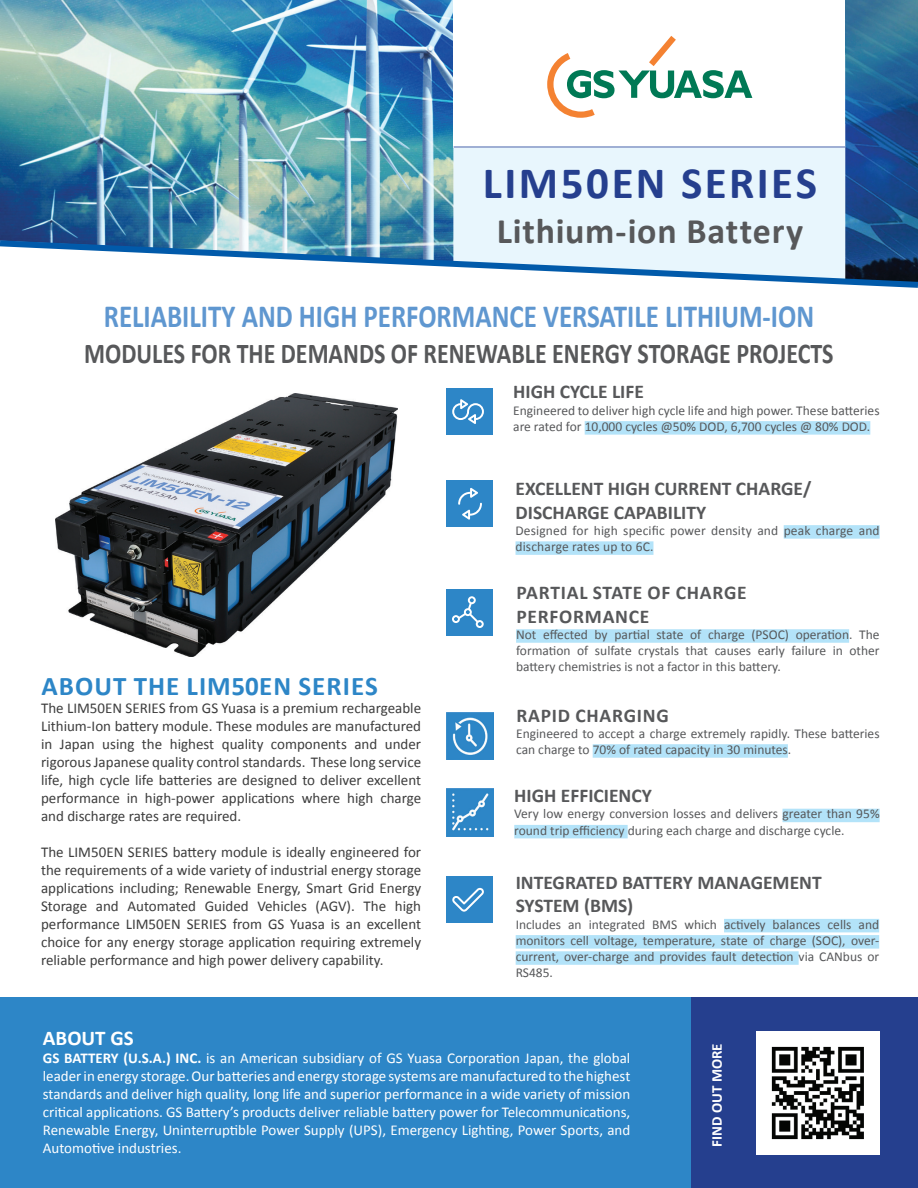
<style>
.page{position:relative;width:918px;height:1188px;background:#fff}
.page>*{position:absolute;margin:0;border:0;box-sizing:border-box;transform-origin:0 0}
.t1{font:700 45px "Calibri";letter-spacing:.055em;color:#253f8e}
.t2{font:700 36px "Calibri";letter-spacing:.02em;color:#57585a}
.t3{font:700 32.4px "Calibri";color:#5f97d0;scale:.83 1}
.t4{font:700 28.8px "Calibri";color:#57585a;scale:.83 1}
.t5{font:700 27px "Calibri";letter-spacing:.04em;color:#2d86c7}
.t6{font:700 21px "Calibri";color:#fff}
.t7{font:700 19.5px/23.4px "Calibri";color:#57585a}
.t8{font:700 19.5px/23.4px "Calibri";letter-spacing:.04em;color:#57585a}
.t9{font:15px/18px "Calibri";color:#3d3d3d;text-align:justify}
.t10{font:15px/18px "Calibri";color:#fff;text-align:justify}
.t11{font:700 15px "Calibri";color:#fff}
.t12{font:13.5px/16.2px "Calibri";color:#57585a}
.s1{font-weight:700}
</style>
<div class="page">
<img style="left:0;top:0;width:918px;height:237px">
<div style="left:724px;top:919px;width:155px;height:13px;background:#b3e3f9"></div>
<div style="left:516px;top:935px;width:363px;height:14px;background:#b3e3f9"></div>
<div style="left:516px;top:951px;width:283px;height:14px;background:#b3e3f9"></div>
<div style="left:454px;top:148px;width:391px;height:89px;background:#e8f6fd"></div>
<div style="left:454px;top:0;width:391px;height:148px;background:#fff"></div>
<div style="left:361px;top:998px;width:557px;height:190px;background:#253f8e"></div>
<div style="left:0;top:998px;width:690px;height:190px;background:#2d86c7"></div>
<img style="left:757px;top:1032px;width:122px;height:122px">
<svg style="left:0;top:237px;width:918px;height:51px"></svg>
<hr style="left:454px;top:146px;width:391px;height:2px;background:#8096c7">
<div style="left:585px;top:421px;width:285px;height:14px;background:#b3e3f9"></div>
<div style="left:784px;top:525px;width:96px;height:14px;background:#b3e3f9"></div>
<div style="left:516px;top:541px;width:137px;height:14px;background:#b3e3f9"></div>
<div style="left:783px;top:809px;width:97px;height:13px;background:#b3e3f9"></div>
<div style="left:514px;top:825px;width:114px;height:13px;background:#b3e3f9"></div>
<div style="left:516px;top:629px;width:333px;height:14px;background:#b3e3f9"></div>
<div style="left:593px;top:744px;width:195px;height:14px;background:#b3e3f9"></div>
<div style="left:446px;top:589px;width:46px;height:46px;background:#2d86c7"></div>
<svg style="left:452px;top:596px;width:32px;height:32px"></svg>
<div style="left:446px;top:388px;width:46px;height:46px;background:#2d86c7"></div>
<svg style="left:452px;top:399px;width:32px;height:25px"></svg>
<div style="left:446px;top:877px;width:46px;height:46px;background:#2d86c7"></div>
<svg style="left:452px;top:888px;width:32px;height:24px"></svg>
<div style="left:446px;top:481px;width:46px;height:46px;background:#2d86c7"></div>
<svg style="left:458px;top:488px;width:24px;height:32px"></svg>
<img style="left:56px;top:394px;width:342px;height:262px">
<svg style="left:547px;top:36px;width:205px;height:82px"></svg>
<img style="left:446px;top:712px;width:48px;height:48px">
<img style="left:446px;top:789px;width:48px;height:47px">
<h1 class="t1" style="left:483px;top:154px;width:336px">LIM50EN SERIES</h1>
<h2 class="t2" style="left:497px;top:208px;width:308px">Lithium-ion Battery</h2>
<h3 class="t3" style="left:104px;top:295px;width:857px">RELIABILITY AND HIGH PERFORMANCE VERSATILE LITHIUM-ION</h3>
<h3 class="t4" style="left:84px;top:335px;width:904px">MODULES FOR THE DEMANDS OF RENEWABLE ENERGY STORAGE PROJECTS</h3>
<h3 class="t7" style="left:513px;top:380px;width:132px">HIGH CYCLE LIFE</h3>
<p class="t12" style="left:513px;top:402px;width:368px">Engineered to deliver high cycle life and high power. These batteries are rated for 10,000 cycles @50% DOD, 6,700 cycles @ 80% DOD.</p>
<h3 class="t5" style="left:42px;top:669px;width:338px">ABOUT THE LIM50EN SERIES</h3>
<p class="t9" style="left:41px;top:699px;width:382px">The LIM50EN SERIES from GS Yuasa is a premium rechargeable Lithium-Ion battery module. These modules are manufactured in Japan using the highest quality components and under rigorous Japanese quality control standards. These long service life, high cycle life batteries are designed to deliver excellent performance in high-power applications where high charge and discharge rates are required.</p>
<p class="t9" style="left:41px;top:843px;width:382px">The LIM50EN SERIES battery module is ideally engineered for the requirements of a wide variety of industrial energy storage applications including; Renewable Energy, Smart Grid Energy Storage and Automated Guided Vehicles (AGV). The high performance LIM50EN SERIES from GS Yuasa is an excellent choice for any energy storage application requiring extremely reliable performance and high power delivery capability.</p>
<h3 class="t7" style="left:516px;top:477px;width:297px">EXCELLENT HIGH CURRENT CHARGE/<br>DISCHARGE CAPABILITY</h3>
<p class="t12" style="left:516px;top:522px;width:366px">Designed for high specific power density and peak charge and discharge rates up to 6C.</p>
<h3 class="t8" style="left:517px;top:581px;width:232px">PARTIAL STATE OF CHARGE<br>PERFORMANCE</h3>
<p class="t12" style="left:516px;top:626px;width:365px;text-align:justify">Not effected by partial state of charge (PSOC) operation. The formation of sulfate crystals that causes early failure in other battery chemistries is not a factor in this battery.</p>
<h3 class="t8" style="left:517px;top:703px;width:154px">RAPID CHARGING</h3>
<p class="t12" style="left:516px;top:725px;width:365px">Engineered to accept a charge extremely rapidly. These batteries can charge to 70% of rated capacity in 30 minutes.</p>
<h3 class="t7" style="left:514px;top:784px;width:139px">HIGH EFFICIENCY</h3>
<p class="t12" style="left:514px;top:806px;width:367px">Very low energy conversion losses and delivers greater than 95% round trip efficiency during each charge and discharge cycle.</p>
<h3 class="t7" style="left:516px;top:871px;width:308px">INTEGRATED BATTERY MANAGEMENT<br>SYSTEM (BMS)</h3>
<p class="t12" style="left:516px;top:916px;width:365px;text-align:justify">Includes an integrated BMS which actively balances cells and monitors cell voltage, temperature, state of charge (SOC), over&shy;current, over-charge and provides fault detection via CANbus or RS485.</p>
<h3 class="t6" style="left:43px;top:1025px;width:92px">ABOUT GS</h3>
<p class="t10" style="left:43px;top:1049px;width:589px"><span class="s1">GS BATTERY (U.S.A.) INC.</span> is an American subsidiary of GS Yuasa Corporation Japan, the global leader in energy storage. Our batteries and energy storage systems are manufactured to the highest standards and deliver high quality, long life and superior performance in a wide variety of mission critical applications. GS Battery’s products deliver reliable battery power for Telecommunications, Renewable Energy, Uninterruptible Power Supply (UPS), Emergency Lighting, Power Sports, and Automotive industries.</p>
<p class="t11" style="left:707px;top:1147px;width:105px;rotate:-90deg">FIND OUT MORE</p>
</div>
